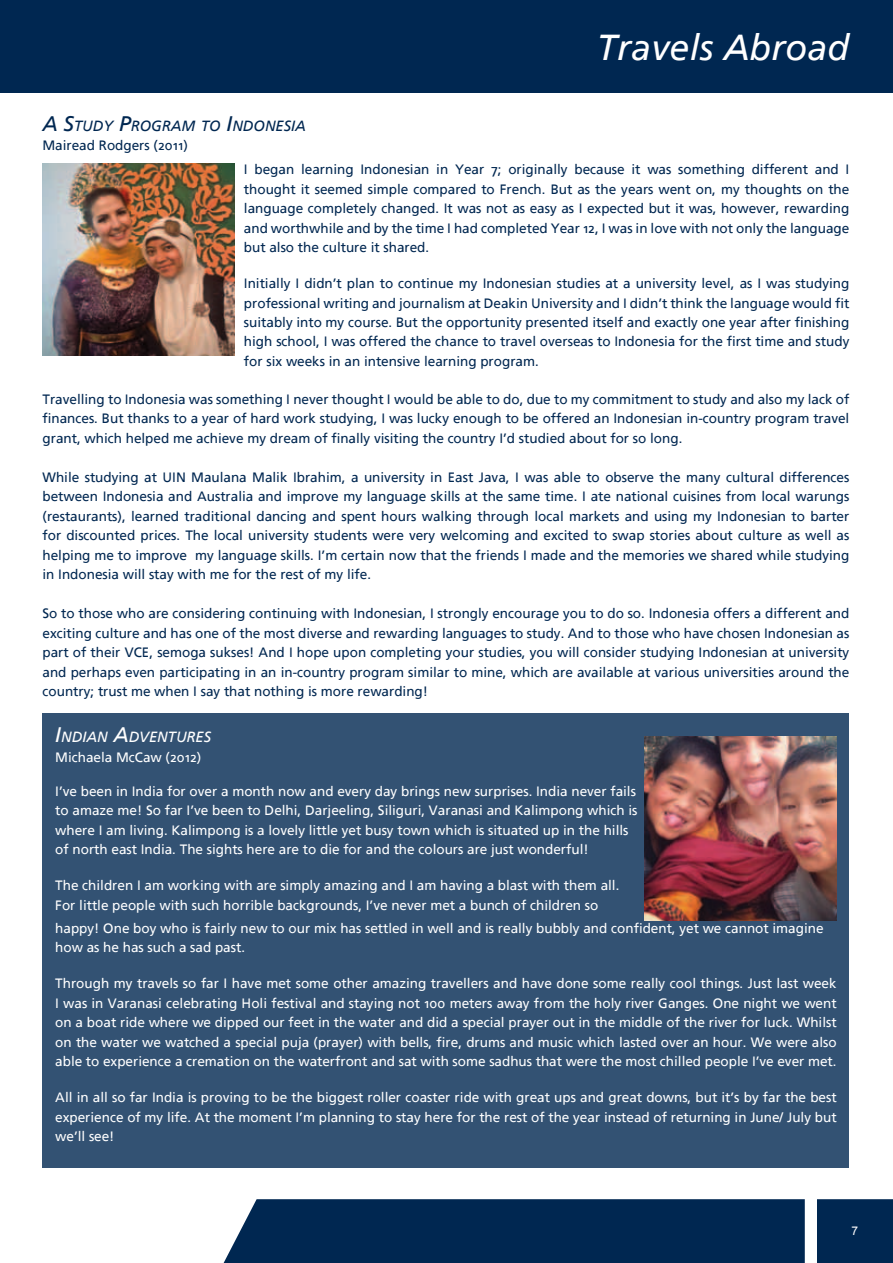
<style>
.page{position:relative;width:893px;height:1263px;background:#fff}
.page>*{position:absolute;margin:0;border:0;box-sizing:border-box;transform-origin:0 0}
.t1{font:italic 36px "Frutiger Linotype";color:#fff}
.t2{font:italic 14.7px "Frutiger Linotype";color:#002751}
.t3{font:italic 14.7px "Frutiger Linotype";color:#fff}
.t4{font:13.5px/19.5px "Frutiger Linotype";color:#002751;text-align:justify}
.t5{font:13.5px/19.5px "Frutiger Linotype";color:#fff}
.t6{font:12px "Arial";color:#fff}
.s1{font-size:21px}
</style>
<div class="page">
<div style="left:224px;top:1199px;width:669px;height:64px;background:#002751"></div>
<div style="left:0;top:0;width:893px;height:93px;background:#002751"></div>
<img style="left:43px;top:164px;width:191px;height:191px">
<div style="left:43px;top:713px;width:806px;height:455px;background:#335273"></div>
<img style="left:645px;top:736px;width:192px;height:185px">
<p class="t2" style="left:43px;top:117px;width:265px"><span class="s1">A S</span>TUDY <span class="s1">P</span>ROGRAM TO <span class="s1">I</span>NDONESIA</p>
<p class="t4" style="left:43px;top:136px;width:147px">Mairead Rodgers (2011)</p>
<h1 class="t1" style="left:597px;top:27px;width:254px">Travels Abroad</h1>
<p class="t4" style="left:244px;top:160px;width:607px">I began learning Indonesian in Year 7; originally because it was something different and I thought it seemed simple compared to French. B ut as the years went on, my thoughts on the language completely changed. It was not as easy as I expected but it was, however, rewarding and worthwhile and by the time I had completed Year 12, I was in love with not only the language but also the culture it shared.</p>
<p class="t4" style="left:244px;top:273px;width:607px">Initially I didn’t plan to continue my Indonesian studies at a university level, as I was studying professional writing and journalism at Deakin U niversity and I didn’t think the language would fit suitably into my course. B ut the opportunity presented itself and exactly one year after finishing high school, I was offered the chance to travel overseas to Indonesia for the first time and study for six weeks in an intensive learning program.</p>
<p class="t4" style="left:43px;top:389px;width:808px">Travelling to Indonesia was something I never thought I would be able to do, due to my commitment to study and also my lack of finances. B ut thanks to a year of hard work studying, I was lucky enough to be offered an Indonesian in-country program travel grant, which helped me achieve my dream of finally visiting the country I’d studied about for so long.</p>
<p class="t4" style="left:43px;top:467px;width:808px">While studying at U IN Maulana Malik Ibrahim, a university in East Java, I was able to observe the many cultural differences between Indonesia and Australia and improve my language skills at the same time. I ate national cuisines from local warungs (restaurants), learned traditional dancing and spent hours walking through local markets and using my Indonesian to barter for discounted prices. The local university students were very welcoming and excited to swap stories about culture as well as helping me to improve my language skills. I’m certain now that the friends I made and the memories we shared while studying in Indonesia will stay with me for the rest of my life.</p>
<p class="t4" style="left:43px;top:604px;width:808px">So to those who are considering continuing with Indonesian, I strongly encourage you to do so. Indonesia offers a different and exciting culture and has one of the most diverse and rewarding languages to study. And to those who have chosen Indonesian as part of their VCE, semoga sukses! And I hope upon completing your studies, you will consider studying Indonesian at university and perhaps even participating in an in-country program similar to mine, which are available at various universities around the country; trust me when I say that nothing is more rewarding!</p>
<p class="t3" style="left:55px;top:728px;width:157px"><span class="s1">I</span>NDIAN <span class="s1">A</span>DVENTURES</p>
<p class="t5" style="left:55px;top:747px;width:148px">Michaela McCaw (2012)</p>
<p class="t5" style="left:55px;top:781px;width:584px">I’ve been in India for over a month now and every day brings new surprises. India never fails to amaze me! So far I’ve been to Delhi, Darjeeling, Siliguri, Varanasi and Kalimpong which is where I am living. Kalimpong is a lovely little yet busy town which is situated up in the hills of north east India. The sights here are to die for and the colours are just wonderful!</p>
<p class="t5" style="left:55px;top:875px;width:566px">The children I am working with are simply amazing and I am having a blast with them all.<br>For little people with such horrible backgrounds, I’ve never met a bunch of children so</p>
<p class="t5" style="left:55px;top:918px;width:770px">happy! One boy who is fairly new to our mix has settled in well and is really bubbly and confident, yet we cannot imagine how as he has such a sad past.</p>
<p class="t5" style="left:55px;top:974px;width:783px;text-align:justify">Through my travels so far I have met some other amazing travellers and have done some really cool things. Just last week I was in Varanasi celebrating Holi festival and staying not 100 meters away from the holy river Ganges. One night we went on a boat ride where we dipped our feet in the water and did a special prayer out in the middle of the river for luck. Whilst on the water we watched a special puja (prayer) with bells, fire, drums and music which lasted over an hour. We were also able to experience a cremation on the waterfront and sat with some sadhus that were the most chilled people I’ve ever met.</p>
<p class="t5" style="left:55px;top:1088px;width:783px;text-align:justify">All in all so far India is proving to be the biggest roller coaster ride with great ups and great downs, but it’s by far the best experience of my life. At the moment I’m planning to stay here for the rest of the year instead of returning in June/ July but we’ll see!</p>
<p class="t6" style="left:851px;top:1223px;width:8px">7</p>
</div>
